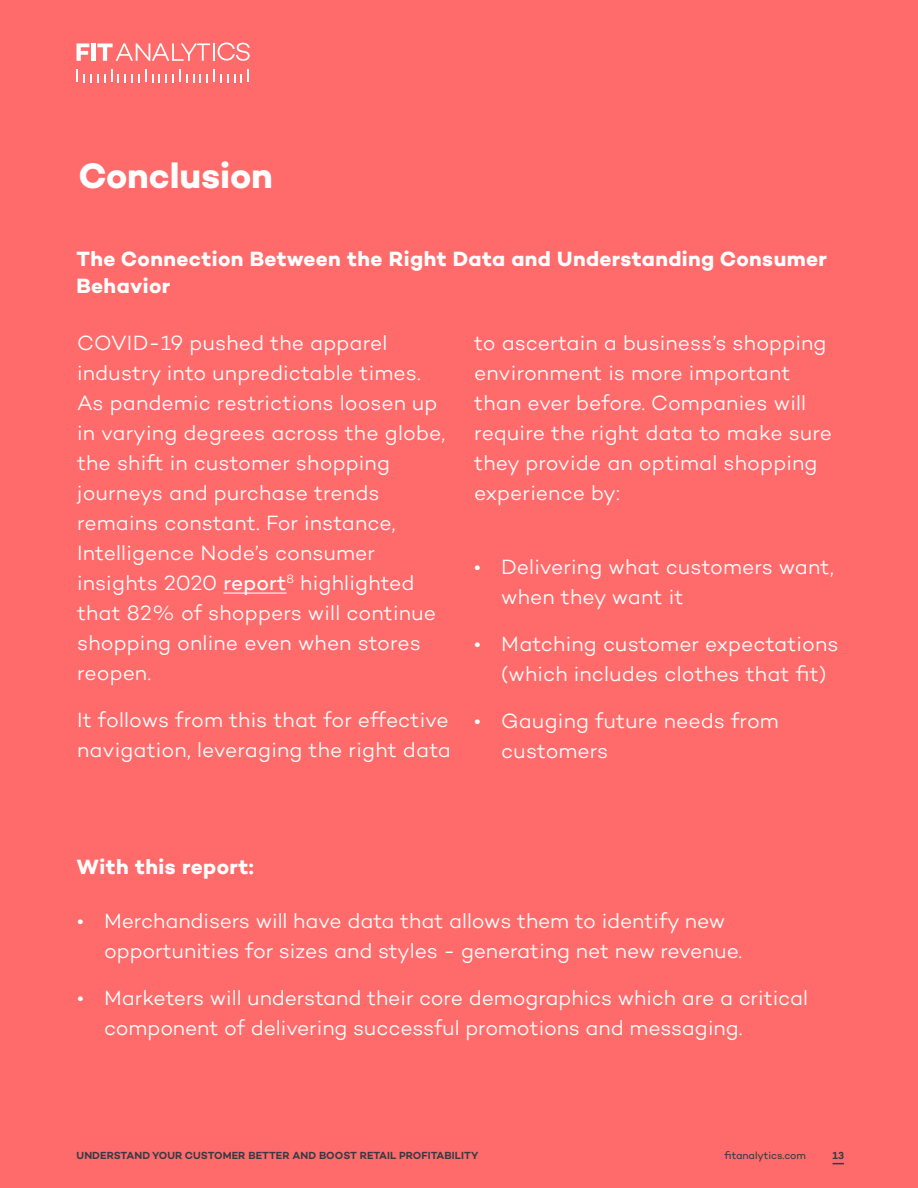
<style>
.page{position:relative;width:918px;height:1188px;background:#ff6b6b}
.page>*{position:absolute;margin:0;border:0;box-sizing:border-box;transform-origin:0 0}
.t1{font:700 36px "Campton";letter-spacing:-.005em;color:#fff}
.Paragraph_Intro_text{font:300 21px/30px "Campton";color:#fff}
.Paragraph_Intro_text-2{font:700 21px/27px "Campton";letter-spacing:.015em;color:#fff}
.t2{font:600 10.5px "Campton";letter-spacing:.01em;color:#353a42}
.t3{font:10.5px "Campton";letter-spacing:-.005em;color:#353a42}
.s1{font-weight:400}
</style>
<div class="page">
<hr style="left:223px;top:593px;width:64px;height:1px;background:#fff">
<svg style="left:77px;top:43px;width:12px;height:18px"></svg>
<div style="left:91px;top:43px;width:5px;height:18px;background:#fff"></div>
<svg style="left:77px;top:69px;width:172px;height:13px"></svg>
<svg style="left:97px;top:43px;width:153px;height:18px"></svg>
<p class="t1" style="left:78px;top:152px;width:196px">Conclusion</p>
<p class="Paragraph_Intro_text-2" style="left:77px;top:245px;width:752px">The Connection Between the Right Data and Understanding Consumer<br>Behavior</p>
<p class="Paragraph_Intro_text" style="left:77px;top:328px;width:370px">COVID-19 pushed the apparel industry into unpredictable times.<br>As pandemic restrictions loosen up in varying degrees across the globe, the shift in customer shopping journeys and purchase trends remains constant. For instance,<br>Intelligence Node’s consumer insights 2020 <span class="s1">report</span><sup>8</sup> highlighted that 82% of shoppers will continue shopping online even when stores reopen.</p>
<p class="Paragraph_Intro_text" style="left:77px;top:705px;width:375px">It follows from this that for effective navigation, leveraging the right data</p>
<p class="Paragraph_Intro_text" style="left:474px;top:328px;width:359px">to ascertain a business’s shopping environment is more important than ever before. Companies will require the right data to make sure they provide an optimal shopping experience by:</p>
<p class="Paragraph_Intro_text" style="left:501px;top:551px;width:334px;text-indent:-27px">• Delivering what customers want, when they want it</p>
<p class="Paragraph_Intro_text" style="left:501px;top:628px;width:339px;text-indent:-27px">• Matching customer expectations (which includes clothes that fit)</p>
<p class="Paragraph_Intro_text" style="left:501px;top:705px;width:279px;text-indent:-27px">• Gauging future needs from customers</p>
<p class="Paragraph_Intro_text-2" style="left:77px;top:853px;width:179px">With this report:</p>
<p class="Paragraph_Intro_text" style="left:104px;top:905px;width:640px;text-indent:-27px">• Merchandisers will have data that allows them to identify new opportunities for sizes and styles - generating net new revenue.</p>
<p class="Paragraph_Intro_text" style="left:104px;top:982px;width:705px;text-indent:-27px">• Marketers will understand their core demographics which are a critical component of delivering successful promotions and messaging.</p>
<p class="t2" style="left:77px;top:1149px;width:403px">UNDERSTAND YOUR CUSTOMER BETTER AND BOOST RETAIL PROFITABILITY</p>
<p class="t3" style="left:725px;top:1149px;width:83px">fitanalytics.com</p>
<p class="t2" style="left:833px;top:1149px;width:13px">13</p>
</div>
